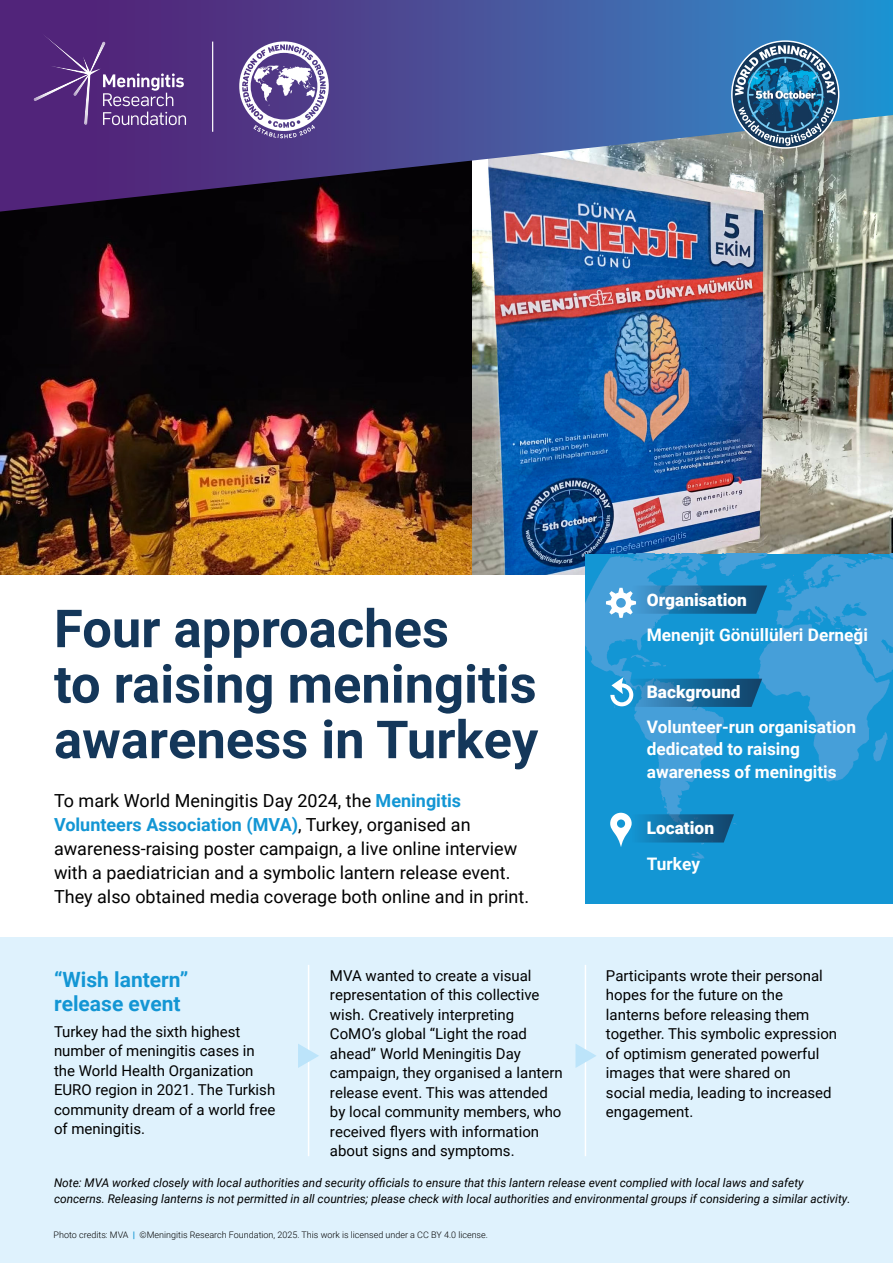
<style>
.page{position:relative;width:893px;height:1263px;background:#fff}
.page>*{position:absolute;margin:0;border:0;box-sizing:border-box;transform-origin:0 0}
.t1{font:700 52.5px/55.5px "Roboto";color:#14375a}
.t2{font:700 21px/24px "Roboto";color:#1396d4}
.t3{font:18px/24px "Roboto";color:#000}
.t4{font:700 17.25px/22.5px "Roboto";color:#fff}
.t5{font:900 17.25px "Roboto";color:#fff}
.t6{font:15px/19.5px "Roboto";color:#000}
.t7{font:italic 12px/16.5px "Roboto";color:#000}
.t8{font:300 9px "Roboto";color:#000}
.s1{font-weight:700;color:#1396d4}
.s2{font-weight:900;color:#1396d4}
</style>
<div class="page">
<img style="left:0;top:212px;width:472px;height:362px">
<img style="left:472px;top:212px;width:421px;height:362px">
<img style="left:585px;top:554px;width:308px;height:350px">
<svg style="left:606px;top:585px;width:161px;height:33px;background:#3784b3"></svg>
<svg style="left:610px;top:677px;width:152px;height:30px;background:#2a7baa"></svg>
<svg style="left:610px;top:813px;width:124px;height:34px;background:#2984b5"></svg>
<svg style="left:0;top:0;width:893px;height:212px;background:#4f568f"></svg>
<div style="left:0;top:937px;width:893px;height:326px;background:#dff2fd"></div>
<hr style="left:212px;top:42px;width:1px;height:90px;background:#fff">
<svg style="left:33px;top:31px;width:153px;height:94px;background:#613b87"></svg>
<svg style="left:239px;top:41px;width:90px;height:97px"></svg>
<hr style="left:308px;top:965px;width:1px;height:191px;background:#fff">
<hr style="left:585px;top:965px;width:1px;height:191px;background:#fff">
<svg style="left:298px;top:1044px;width:21px;height:24px"></svg>
<svg style="left:575px;top:1044px;width:21px;height:24px"></svg>
<img style="left:735px;top:44px;width:101px;height:102px">
<h1 class="t1" style="left:54px;top:599px;width:486px">Four approaches<br>to raising meningitis awareness in Turkey</h1>
<p class="t3" style="left:54px;top:787px;width:477px">To mark World Meningitis Day 2024, the <span class="s1">Meningitis Volunteers Association (MVA)</span>, Turkey, organised an awareness-raising poster campaign, a live online interview with a paediatrician and a symbolic lantern release event.<br>They also obtained media coverage both online and in print.</p>
<p class="t5" style="left:647px;top:587px;width:102px">Organisation</p>
<p class="t4" style="left:647px;top:623px;width:223px">Menenjit Gönüllüleri Derneği</p>
<p class="t5" style="left:647px;top:679px;width:95px">Background</p>
<p class="t4" style="left:647px;top:715px;width:211px">Volunteer-run organisation dedicated to raising awareness of meningitis</p>
<p class="t5" style="left:647px;top:816px;width:69px">Location</p>
<p class="t4" style="left:647px;top:851px;width:55px">Turkey</p>
<h2 class="t2" style="left:54px;top:966px;width:136px">“Wish lantern” release event</h2>
<p class="t6" style="left:54px;top:1021px;width:223px">Turkey had the sixth highest number of meningitis cases in the World Health Organization<br>EURO region in 2021. The Turkish community dream of a world free of meningitis.</p>
<p class="t6" style="left:330px;top:965px;width:234px">MVA wanted to create a visual representation of this collective wish. Creatively interpreting<br>CoMO’s global “Light the road ahead” World Meningitis Day campaign, they organised a lantern release event. This was attended by local community members, who received flyers with information about signs and symptoms.</p>
<p class="t6" style="left:606px;top:965px;width:233px">Participants wrote their personal hopes for the future on the lanterns before releasing them together. This symbolic expression of optimism generated powerful images that were shared on<br>social media, leading to increased engagement.</p>
<p class="t7" style="left:54px;top:1173px;width:798px">Note: MVA worked closely with local authorities and security officials to ensure that this lantern release event complied with local laws and safety concerns. Releasing lanterns is not permitted in all countries; please check with local authorities and environmental groups if considering a similar activity.</p>
<p class="t8" style="left:54px;top:1228px;width:436px">Photo credits: MVA <span class="s2">|</span> ©Meningitis Research Foundation, 2025. This work is licensed under a CC BY 4.0 license.</p>
</div>
